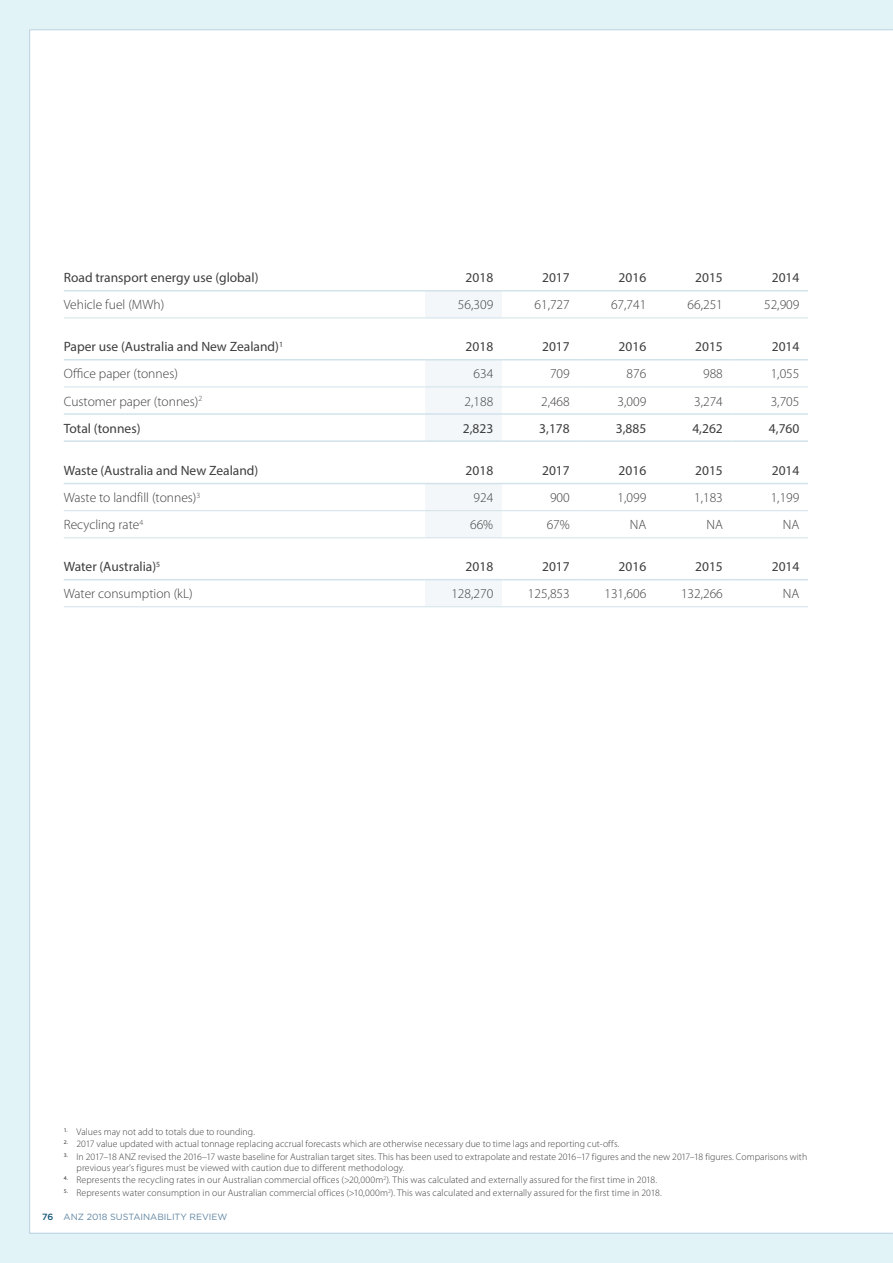
<style>
.page{position:relative;width:893px;height:1263px;background:#e1f3f7}
.page>*{position:absolute;margin:0;border:0;box-sizing:border-box;transform-origin:0 0}
.body_1{font:300 13.5px "Myriad Pro";color:#3e3e3f}
.heading_4{font:13.5px "Myriad Pro";color:#3e3e3f}
.body_1-2{font:13.5px "Myriad Pro";color:#3e3e3f}
.t1{font:300 9.75px/10.5px "Myriad Pro";letter-spacing:.01em;color:#3e3e3f}
.t2{font:9px "Gotham";color:#6086a4}
.s1{font-weight:500;color:#13577a}
</style>
<div class="page">
<div style="left:30px;top:30px;width:863px;height:1203px;background:#fff"></div>
<div style="left:425px;top:291px;width:77px;height:27px;background:#f3f7f9"></div>
<hr style="left:64px;top:290px;width:361px;height:2px;background:#d2e2ea">
<hr style="left:64px;top:318px;width:361px;height:1px;background:#d2e2ea">
<hr style="left:425px;top:318px;width:77px;height:1px;background:#d2e2ea">
<hr style="left:502px;top:318px;width:76px;height:1px;background:#d2e2ea">
<hr style="left:578px;top:318px;width:77px;height:1px;background:#d2e2ea">
<hr style="left:655px;top:318px;width:76px;height:1px;background:#d2e2ea">
<hr style="left:731px;top:318px;width:77px;height:1px;background:#d2e2ea">
<hr style="left:425px;top:290px;width:77px;height:2px;background:#d2e2ea">
<hr style="left:502px;top:290px;width:76px;height:2px;background:#d2e2ea">
<hr style="left:578px;top:290px;width:77px;height:2px;background:#d2e2ea">
<hr style="left:655px;top:290px;width:76px;height:2px;background:#d2e2ea">
<hr style="left:731px;top:290px;width:77px;height:2px;background:#d2e2ea">
<div style="left:425px;top:360px;width:77px;height:80px;background:#f3f7f9"></div>
<hr style="left:64px;top:387px;width:361px;height:1px;background:#d2e2ea">
<hr style="left:425px;top:387px;width:77px;height:1px;background:#d2e2ea">
<hr style="left:502px;top:387px;width:76px;height:1px;background:#d2e2ea">
<hr style="left:578px;top:387px;width:77px;height:1px;background:#d2e2ea">
<hr style="left:655px;top:387px;width:76px;height:1px;background:#d2e2ea">
<hr style="left:731px;top:387px;width:77px;height:1px;background:#d2e2ea">
<hr style="left:64px;top:413px;width:361px;height:2px;background:#d2e2ea">
<hr style="left:425px;top:413px;width:77px;height:2px;background:#d2e2ea">
<hr style="left:502px;top:413px;width:76px;height:2px;background:#d2e2ea">
<hr style="left:578px;top:413px;width:77px;height:2px;background:#d2e2ea">
<hr style="left:655px;top:413px;width:76px;height:2px;background:#d2e2ea">
<hr style="left:731px;top:413px;width:77px;height:2px;background:#d2e2ea">
<hr style="left:64px;top:440px;width:361px;height:2px;background:#d2e2ea">
<hr style="left:425px;top:440px;width:77px;height:2px;background:#d2e2ea">
<hr style="left:502px;top:440px;width:76px;height:2px;background:#d2e2ea">
<hr style="left:578px;top:440px;width:77px;height:2px;background:#d2e2ea">
<hr style="left:655px;top:440px;width:76px;height:2px;background:#d2e2ea">
<hr style="left:731px;top:440px;width:77px;height:2px;background:#d2e2ea">
<hr style="left:64px;top:359px;width:361px;height:1px;background:#d2e2ea">
<hr style="left:425px;top:359px;width:77px;height:1px;background:#d2e2ea">
<hr style="left:502px;top:359px;width:76px;height:1px;background:#d2e2ea">
<hr style="left:578px;top:359px;width:77px;height:1px;background:#d2e2ea">
<hr style="left:655px;top:359px;width:76px;height:1px;background:#d2e2ea">
<hr style="left:731px;top:359px;width:77px;height:1px;background:#d2e2ea">
<div style="left:425px;top:484px;width:77px;height:54px;background:#f3f7f9"></div>
<hr style="left:64px;top:483px;width:361px;height:1px;background:#d2e2ea">
<hr style="left:64px;top:510px;width:361px;height:1px;background:#d2e2ea">
<hr style="left:425px;top:510px;width:77px;height:1px;background:#d2e2ea">
<hr style="left:502px;top:510px;width:76px;height:1px;background:#d2e2ea">
<hr style="left:578px;top:510px;width:77px;height:1px;background:#d2e2ea">
<hr style="left:655px;top:510px;width:76px;height:1px;background:#d2e2ea">
<hr style="left:731px;top:510px;width:77px;height:1px;background:#d2e2ea">
<hr style="left:64px;top:538px;width:361px;height:1px;background:#d2e2ea">
<hr style="left:425px;top:538px;width:77px;height:1px;background:#d2e2ea">
<hr style="left:502px;top:538px;width:76px;height:1px;background:#d2e2ea">
<hr style="left:578px;top:538px;width:77px;height:1px;background:#d2e2ea">
<hr style="left:655px;top:538px;width:76px;height:1px;background:#d2e2ea">
<hr style="left:731px;top:538px;width:77px;height:1px;background:#d2e2ea">
<hr style="left:425px;top:483px;width:77px;height:1px;background:#d2e2ea">
<hr style="left:502px;top:483px;width:76px;height:1px;background:#d2e2ea">
<hr style="left:578px;top:483px;width:77px;height:1px;background:#d2e2ea">
<hr style="left:655px;top:483px;width:76px;height:1px;background:#d2e2ea">
<hr style="left:731px;top:483px;width:77px;height:1px;background:#d2e2ea">
<div style="left:425px;top:580px;width:77px;height:27px;background:#f3f7f9"></div>
<hr style="left:64px;top:579px;width:361px;height:1px;background:#d2e2ea">
<hr style="left:425px;top:579px;width:77px;height:1px;background:#d2e2ea">
<hr style="left:502px;top:579px;width:76px;height:1px;background:#d2e2ea">
<hr style="left:578px;top:579px;width:77px;height:1px;background:#d2e2ea">
<hr style="left:655px;top:579px;width:76px;height:1px;background:#d2e2ea">
<hr style="left:731px;top:579px;width:77px;height:1px;background:#d2e2ea">
<hr style="left:64px;top:606px;width:361px;height:1px;background:#d2e2ea">
<hr style="left:425px;top:606px;width:77px;height:1px;background:#d2e2ea">
<hr style="left:502px;top:606px;width:76px;height:1px;background:#d2e2ea">
<hr style="left:578px;top:606px;width:77px;height:1px;background:#d2e2ea">
<hr style="left:655px;top:606px;width:76px;height:1px;background:#d2e2ea">
<hr style="left:731px;top:606px;width:77px;height:1px;background:#d2e2ea">
<p class="heading_4" style="left:64px;top:269px;width:196px">Road transport energy use (global)</p>
<p class="heading_4" style="left:466px;top:269px;width:29px">2018</p>
<p class="heading_4" style="left:542px;top:269px;width:29px">2017</p>
<p class="heading_4" style="left:619px;top:269px;width:29px">2016</p>
<p class="heading_4" style="left:695px;top:269px;width:29px">2015</p>
<p class="heading_4" style="left:772px;top:269px;width:29px">2014</p>
<p class="body_1" style="left:64px;top:297px;width:102px">Vehicle fuel (MWh)</p>
<p class="body_1" style="left:458px;top:297px;width:37px">56,309</p>
<p class="body_1" style="left:534px;top:297px;width:37px">61,727</p>
<p class="body_1" style="left:611px;top:297px;width:37px">67,741</p>
<p class="body_1" style="left:688px;top:297px;width:37px">66,251</p>
<p class="body_1" style="left:764px;top:297px;width:37px">52,909</p>
<p class="heading_4" style="left:64px;top:338px;width:221px">Paper use (Australia and New Zealand)<sup>1</sup></p>
<p class="heading_4" style="left:466px;top:338px;width:29px">2018</p>
<p class="heading_4" style="left:542px;top:338px;width:29px">2017</p>
<p class="heading_4" style="left:619px;top:338px;width:29px">2016</p>
<p class="heading_4" style="left:695px;top:338px;width:29px">2015</p>
<p class="heading_4" style="left:772px;top:338px;width:29px">2014</p>
<p class="body_1" style="left:64px;top:366px;width:116px">Office paper (tonnes)</p>
<p class="body_1" style="left:473px;top:366px;width:21px">634</p>
<p class="body_1" style="left:550px;top:366px;width:21px">709</p>
<p class="body_1" style="left:627px;top:366px;width:21px">876</p>
<p class="body_1" style="left:703px;top:366px;width:21px">988</p>
<p class="body_1" style="left:771px;top:366px;width:30px">1,055</p>
<p class="body_1" style="left:64px;top:393px;width:140px">Customer paper (tonnes)<sup>2</sup></p>
<p class="body_1" style="left:465px;top:393px;width:30px">2,188</p>
<p class="body_1" style="left:541px;top:393px;width:30px">2,468</p>
<p class="body_1" style="left:618px;top:393px;width:30px">3,009</p>
<p class="body_1" style="left:694px;top:393px;width:30px">3,274</p>
<p class="body_1" style="left:771px;top:393px;width:30px">3,705</p>
<p class="body_1-2" style="left:64px;top:420px;width:78px">Total (tonnes)</p>
<p class="body_1-2" style="left:463px;top:420px;width:32px">2,823</p>
<p class="body_1-2" style="left:539px;top:420px;width:32px">3,178</p>
<p class="body_1-2" style="left:616px;top:420px;width:32px">3,885</p>
<p class="body_1-2" style="left:692px;top:420px;width:32px">4,262</p>
<p class="body_1-2" style="left:769px;top:420px;width:32px">4,760</p>
<p class="heading_4" style="left:64px;top:462px;width:196px">Waste (Australia and New Zealand)</p>
<p class="heading_4" style="left:466px;top:462px;width:29px">2018</p>
<p class="heading_4" style="left:542px;top:462px;width:29px">2017</p>
<p class="heading_4" style="left:619px;top:462px;width:29px">2016</p>
<p class="heading_4" style="left:695px;top:462px;width:29px">2015</p>
<p class="heading_4" style="left:772px;top:462px;width:29px">2014</p>
<p class="body_1" style="left:64px;top:490px;width:138px">Waste to landfill (tonnes)<sup>3</sup></p>
<p class="body_1" style="left:473px;top:490px;width:21px">924</p>
<p class="body_1" style="left:550px;top:490px;width:21px">900</p>
<p class="body_1" style="left:618px;top:490px;width:30px">1,099</p>
<p class="body_1" style="left:694px;top:490px;width:30px">1,183</p>
<p class="body_1" style="left:771px;top:490px;width:30px">1,199</p>
<p class="body_1" style="left:64px;top:517px;width:81px">Recycling rate<sup>4</sup></p>
<p class="body_1" style="left:470px;top:517px;width:25px">66%</p>
<p class="body_1" style="left:547px;top:517px;width:25px">67%</p>
<p class="body_1" style="left:630px;top:517px;width:18px">NA</p>
<p class="body_1" style="left:706px;top:517px;width:18px">NA</p>
<p class="body_1" style="left:783px;top:517px;width:18px">NA</p>
<p class="heading_4" style="left:64px;top:558px;width:98px">Water (Australia)<sup>5</sup></p>
<p class="heading_4" style="left:466px;top:558px;width:29px">2018</p>
<p class="heading_4" style="left:542px;top:558px;width:29px">2017</p>
<p class="heading_4" style="left:619px;top:558px;width:29px">2016</p>
<p class="heading_4" style="left:695px;top:558px;width:29px">2015</p>
<p class="heading_4" style="left:772px;top:558px;width:29px">2014</p>
<p class="body_1" style="left:64px;top:586px;width:130px">Water consumption (kL)</p>
<p class="body_1" style="left:451px;top:586px;width:43px">128,270</p>
<p class="body_1" style="left:528px;top:586px;width:43px">125,853</p>
<p class="body_1" style="left:604px;top:586px;width:43px">131,606</p>
<p class="body_1" style="left:681px;top:586px;width:43px">132,266</p>
<p class="body_1" style="left:783px;top:586px;width:18px">NA</p>
<p class="t1" style="left:64px;top:1126px;width:193px"><sup>1.</sup> Values may not add to totals due to rounding.</p>
<p class="t1" style="left:64px;top:1139px;width:557px"><sup>2.</sup> 2017 value updated with actual tonnage replacing accrual forecasts which are otherwise necessary due to time lags and reporting cut-offs.</p>
<p class="t1" style="left:77px;top:1151px;width:732px;text-indent:-13px"><sup>3.</sup> In 2017–18 ANZ revised the 2016–17 waste baseline for Australian target sites. This has been used to extrapolate and restate 2016–17 figures and the new 2017–18 figures. Comparisons with previous year’s figures must be viewed with caution due to different methodology.</p>
<p class="t1" style="left:64px;top:1174px;width:595px"><sup>4.</sup> Represents the recycling rates in our Australian commercial offices (&gt;20,000m<sup>2</sup>). This was calculated and externally assured for the first time in 2018.</p>
<p class="t1" style="left:64px;top:1187px;width:599px"><sup>5.</sup> Represents water consumption in our Australian commercial offices (&gt;10,000m<sup>2</sup>). This was calculated and externally assured for the first time in 2018.</p>
<p class="t2" style="left:42px;top:1212px;width:187px"><span class="s1">76</span> ANZ 2018 SUSTAINABILITY REVIEW</p>
</div>
